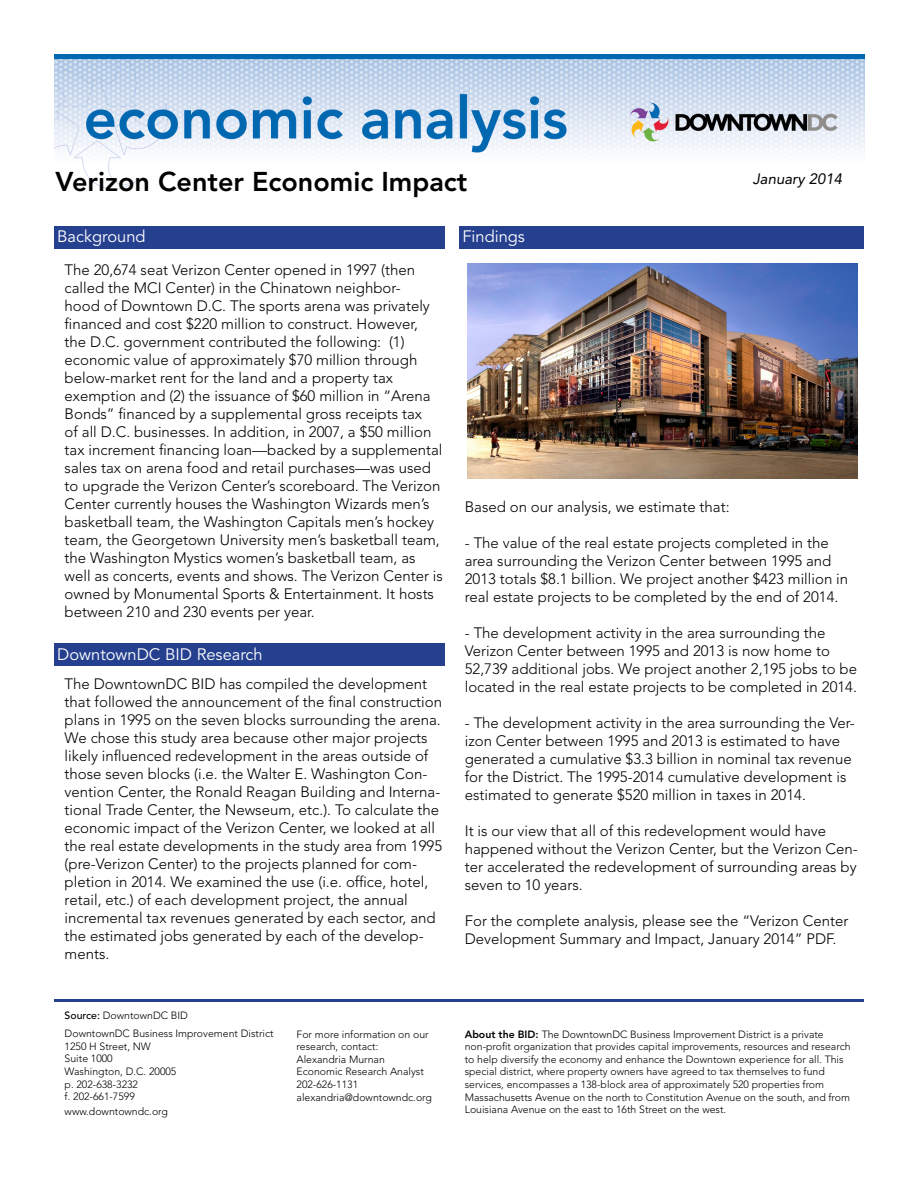
<style>
.page{position:relative;width:918px;height:1188px;background:#fff}
.page>*{position:absolute;margin:0;border:0;box-sizing:border-box;transform-origin:0 0}
.t1{font:800 27px "Avenir LT Std";color:#000}
.t2{font:16.5px "Avenir LT Std";color:#fff}
.t3{font:300 15px/18px "Avenir LT Std";color:#000}
.t4{font:italic 15px "Avenir LT Std";color:#000}
.t5{font:300 10.5px/12.6px "Avenir LT Std";color:#000}
.s1{font-weight:500}
.s2{font-weight:800}
</style>
<div class="page">
<hr style="left:54px;top:999px;width:810px;height:3px;background:#25408f">
<img style="left:468px;top:264px;width:390px;height:215px">
<div style="left:54px;top:226px;width:390px;height:22px;background:#25408f"></div>
<div style="left:459px;top:226px;width:405px;height:22px;background:#25408f"></div>
<div style="left:54px;top:644px;width:390px;height:22px;background:#25408f"></div>
<img style="left:54px;top:55px;width:810px;height:135px">
<h1 class="t1" style="left:56px;top:165px;width:413px">Verizon Center Economic Impact</h1>
<p class="t4" style="left:753px;top:170px;width:91px">January 2014</p>
<p class="t2" style="left:57px;top:227px;width:90px">Background</p>
<p class="t2" style="left:462px;top:227px;width:64px">Findings</p>
<p class="t3" style="left:65px;top:261px;width:380px">The 20,674 seat Verizon Center opened in 1997 (then called the MCI Center) in the Chinatown neighbor-<br>hood of Downtown D.C. The sports arena was privately financed and cost $220 million to construct. However, the D.C. government contributed the following: (1) economic value of approximately $70 million through below-market rent for the land and a property tax exemption and (2) the issuance of $60 million in “Arena Bonds” financed by a supplemental gross receipts tax<br>of all D.C. businesses. In addition, in 2007, a $50 million tax increment financing loan—backed by a supplemental sales tax on arena food and retail purchases—was used to upgrade the Verizon Center’s scoreboard. The Verizon Center currently houses the Washington Wizards men’s basketball team, the Washington Capitals men’s hockey team, the Georgetown University men’s basketball team, the Washington Mystics women’s basketball team, as well as concerts, events and shows. The Verizon Center is owned by Monumental Sports &amp; Entertainment. It hosts between 210 and 230 events per year.</p>
<p class="t2" style="left:57px;top:644px;width:207px">DowntownDC BID Research</p>
<p class="t3" style="left:65px;top:675px;width:379px">The DowntownDC BID has compiled the development that followed the announcement of the final construction plans in 1995 on the seven blocks surrounding the arena.<br>We chose this study area because other major projects likely influenced redevelopment in the areas outside of those seven blocks (i.e. the Walter E. Washington Con&shy;vention Center, the Ronald Reagan Building and Interna&shy;tional Trade Center, the Newseum, etc.). To calculate the economic impact of the Verizon Center, we looked at all the real estate developments in the study area from 1995 (pre-Verizon Center) to the projects planned for com&shy;pletion in 2014. We examined the use (i.e. office, hotel, retail, etc.) of each development project, the annual incremental tax revenues generated by each sector, and the estimated jobs generated by each of the develop&shy;ments.</p>
<p class="t5" style="left:65px;top:1009px;width:125px"><span class="s1">Source:</span> DowntownDC BID</p>
<p class="t3" style="left:465px;top:498px;width:266px">Based on our analysis, we estimate that:</p>
<p class="t3" style="left:465px;top:534px;width:385px">- The value of the real estate projects completed in the area surrounding the Verizon Center between 1995 and 2013 totals $8.1 billion. We project another $423 million in real estate projects to be completed by the end of 2014.</p>
<p class="t3" style="left:465px;top:624px;width:394px">- The development activity in the area surrounding the Verizon Center between 1995 and 2013 is now home to 52,739 additional jobs. We project another 2,195 jobs to be located in the real estate projects to be completed in 2014.</p>
<p class="t3" style="left:465px;top:714px;width:392px">- The development activity in the area surrounding the Ver&shy;izon Center between 1995 and 2013 is estimated to have generated a cumulative $3.3 billion in nominal tax revenue for the District. The 1995-2014 cumulative development is estimated to generate $520 million in taxes in 2014.</p>
<p class="t3" style="left:465px;top:822px;width:395px">It is our view that all of this redevelopment would have happened without the Verizon Center, but the Verizon Cen&shy;ter accelerated the redevelopment of surrounding areas by seven to 10 years.</p>
<p class="t3" style="left:465px;top:912px;width:385px">For the complete analysis, please see the “Verizon Center<br>Development Summary and Impact, January 2014” PDF.</p>
<p class="t5" style="left:65px;top:1027px;width:210px">DowntownDC Business Improvement District<br>1250 H Street, NW<br>Suite 1000<br>Washington, D.C. 20005<br>p. 202-638-3232<br>f. 202-661-7599</p>
<p class="t5" style="left:65px;top:1105px;width:105px">www.downtowndc.org</p>
<p class="t5" style="left:297px;top:1028px;width:137px">For more information on our research, contact:<br>Alexandria Murnan<br>Economic Research Analyst<br>202-626-1131 alexandria@downtowndc.org</p>
<p class="t5" style="left:465px;top:1028px;width:387px"><span class="s2">About the BID:</span> The DowntownDC Business Improvement District is a private non-profit organization that provides capital improvements, resources and research to help diversify the economy and enhance the Downtown experience for all. This special district, where property owners have agreed to tax themselves to fund services, encompasses a 138-block area of approximately 520 properties from Massachusetts Avenue on the north to Constitution Avenue on the south, and from Louisiana Avenue on the east to 16th Street on the west.</p>
</div>
